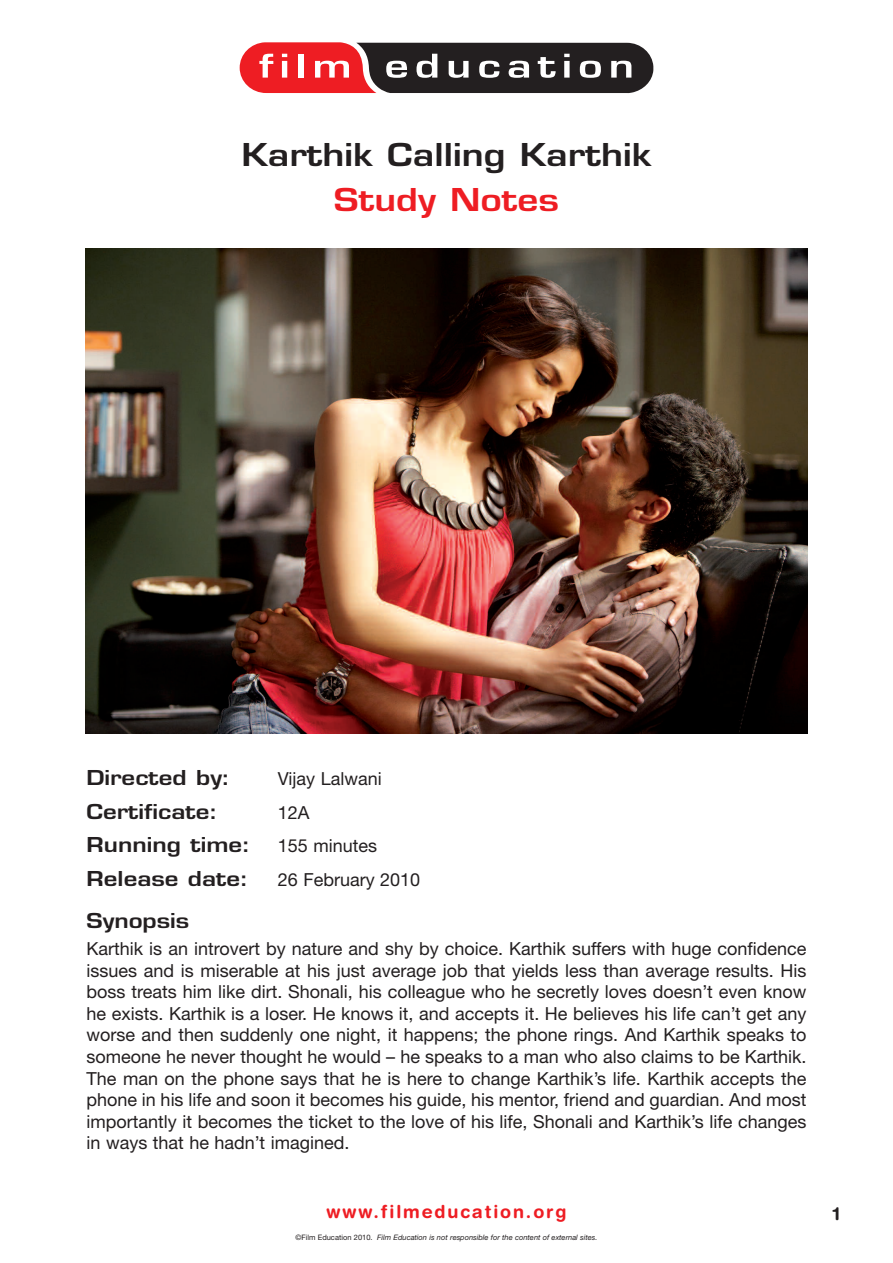
<style>
.page{position:relative;width:893px;height:1263px;background:#fff}
.page>*{position:absolute;margin:0;border:0;box-sizing:border-box;transform-origin:0 0}
.t1{font:700 34.5px "Eurose";color:#231f20}
.t2{font:700 34.5px "Eurose";color:#ee1d23}
.t3{font:700 22.5px/33.8px "Eurose";color:#231f20}
.t4{font:18px/21.6px "Helvetica Neue";color:#231f20;text-align:justify}
.t5{font:700 18px "Helvetica Rounded";letter-spacing:.105em;color:#ee1d23}
.t6{font:700 18px "Helvetica Rounded";color:#231f20}
.t7{font:italic 7.5px "Helvetica Neue";color:#231f20}
.s1{font-family:"Helvetica Neue";font-weight:400;font-size:18px}
.s2{font-style:normal}
</style>
<div class="page">
<svg style="left:240px;top:42px;width:413px;height:51px;background:#7b4648"></svg>
<img style="left:85px;top:249px;width:723px;height:484px">
<h1 class="t1" style="left:241px;top:143px;width:412px">Karthik Calling Karthik</h1>
<h1 class="t2" style="left:334px;top:188px;width:227px">Study Notes</h1>
<p class="t3" style="left:87px;top:763px;width:145px">Directed by:</p>
<p class="t4" style="left:278px;top:769px;width:105px">Vijay Lalwani</p>
<p class="t3" style="left:87px;top:796px;width:133px">Certificate:</p>
<p class="t4" style="left:278px;top:803px;width:33px">12A</p>
<p class="t3" style="left:87px;top:830px;width:292px">Running time: <span class="s1">155 minutes<br></span>Release date:</p>
<p class="t4" style="left:278px;top:870px;width:144px">26 February 2010</p>
<p class="t3" style="left:87px;top:906px;width:104px">Synopsis</p>
<p class="t4" style="left:87px;top:939px;width:722px">Karthik is an introvert by nature and shy by choice. Karthik suffers with huge confidence issues and is miserable at his just average job that yields less than average results. His boss treats him like dirt. Shonali, his colleague who he secretly loves doesn’t even know he exists. Karthik is a loser. He knows it, and accepts it. He believes his life can’t get any worse and then suddenly one night, it happens; the phone rings. And Karthik speaks to someone he never thought he would – he speaks to a man who also claims to be Karthik.<br>The man on the phone says that he is here to change Karthik’s life. Karthik accepts the phone in his life and soon it becomes his guide, his mentor, friend and guardian. And most importantly it becomes the ticket to the love of his life, Shonali and Karthik’s life changes in ways that he hadn’t imagined.</p>
<p class="t5" style="left:327px;top:1205px;width:241px">www.filmeducation.org</p>
<p class="t7" style="left:295px;top:1235px;width:304px"><span class="s2">©Film Education 2010.</span> Film Education is not responsible for the content of external sites.</p>
<p class="t6" style="left:833px;top:1207px;width:9px">1</p>
</div>
